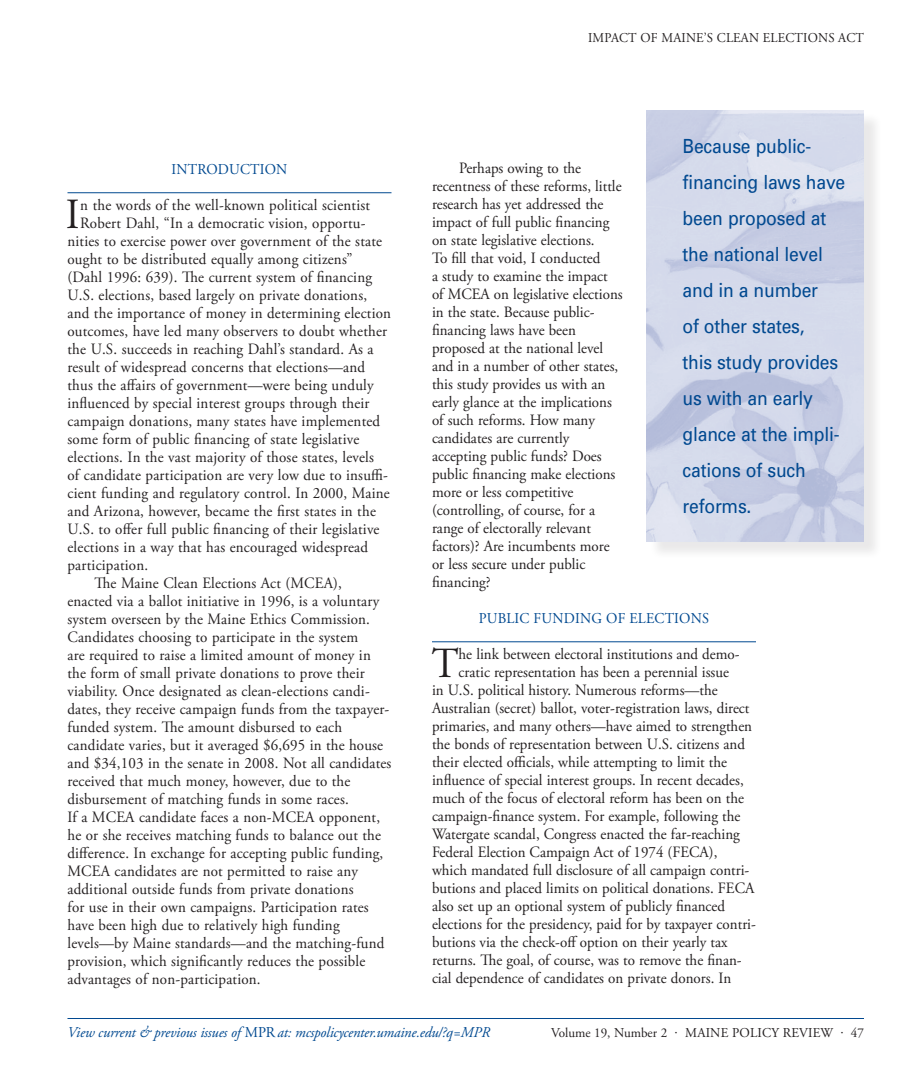
<style>
.page{position:relative;width:918px;height:1080px;background:#fff}
.page>*{position:absolute;margin:0;border:0;box-sizing:border-box;transform-origin:0 0}
._1stParagraph{font:42.9px "Adobe Garamond Pro";color:#231f20;scale:.95 1}
.Callout{font:19.5px/36px "Univers";letter-spacing:-.01em;color:#014990;scale:.9 1}
._1stParagraph-2{font:15.75px "Adobe Garamond Pro";color:#231f20;scale:.95 1}
.Body{font:15.75px/18px "Adobe Garamond Pro";letter-spacing:.01em;color:#231f20;scale:.95 1}
.t1{font:italic 15px "Adobe Garamond Pro";letter-spacing:-.01em;color:#014990}
.Subhead{font:15px "Adobe Garamond Pro";letter-spacing:.015em;color:#014990;scale:.95 1}
.PGheader_LFT{font:13.5px "Adobe Garamond Pro";letter-spacing:.015em;color:#231f20}
.PGheader_LFT-2{font:13.5px "Adobe Garamond Pro";letter-spacing:.015em;color:#231f20;scale:.95 1}
.s1{font-style:normal}
</style>
<div class="page">
<hr style="left:68px;top:1018px;width:796px;height:1px;background:#014990">
<hr style="left:68px;top:192px;width:324px;height:1px;background:#014990">
<hr style="left:432px;top:641px;width:324px;height:1px;background:#014990">
<div style="left:649px;top:112px;width:234px;height:448px;background:#231f20;opacity:.1"></div>
<img style="left:646px;top:110px;width:218px;height:431px">
<p class="Subhead" style="left:172px;top:161px;width:124px">INTRODUCTION</p>
<p class="_1stParagraph" style="left:66px;top:189px;width:16px">I</p>
<p class="_1stParagraph-2" style="left:80px;top:196px;width:307px">n the words of the well-known political scientist</p>
<p class="_1stParagraph-2" style="left:80px;top:214px;width:302px">Robert Dahl, “In a democratic vision, opportu-</p>
<p class="_1stParagraph-2" style="left:68px;top:232px;width:333px">nities to exercise power over government of the state</p>
<p class="_1stParagraph-2" style="left:68px;top:250px;width:301px">ought to be distributed equally among citizens”</p>
<p class="_1stParagraph-2" style="left:68px;top:268px;width:322px">(Dahl 1996: 639). The current system of financing</p>
<p class="_1stParagraph-2" style="left:68px;top:286px;width:317px">U.S. elections, based largely on private donations,</p>
<p class="_1stParagraph-2" style="left:68px;top:304px;width:342px">and the importance of money in determining election</p>
<p class="_1stParagraph-2" style="left:68px;top:322px;width:338px">outcomes, have led many observers to doubt whether</p>
<p class="_1stParagraph-2" style="left:68px;top:340px;width:324px">the U.S. succeeds in reaching Dahl’s standard. As a</p>
<p class="_1stParagraph-2" style="left:68px;top:358px;width:315px">result of widespread concerns that elections—and</p>
<p class="_1stParagraph-2" style="left:68px;top:376px;width:324px">thus the affairs of government—were being unduly</p>
<p class="_1stParagraph-2" style="left:68px;top:394px;width:320px">influenced by special interest groups through their</p>
<p class="_1stParagraph-2" style="left:68px;top:412px;width:331px">campaign donations, many states have implemented</p>
<p class="_1stParagraph-2" style="left:68px;top:430px;width:309px">some form of public financing of state legislative</p>
<p class="_1stParagraph-2" style="left:68px;top:448px;width:324px">elections. In the vast majority of those states, levels</p>
<p class="_1stParagraph-2" style="left:68px;top:466px;width:339px">of candidate participation are very low due to insuffi-</p>
<p class="_1stParagraph-2" style="left:68px;top:484px;width:341px">cient funding and regulatory control. In 2000, Maine</p>
<p class="_1stParagraph-2" style="left:68px;top:502px;width:326px">and Arizona, however, became the first states in the</p>
<p class="_1stParagraph-2" style="left:68px;top:520px;width:330px">U.S. to offer full public financing of their legislative</p>
<p class="_1stParagraph-2" style="left:68px;top:538px;width:318px">elections in a way that has encouraged widespread</p>
<p class="_1stParagraph-2" style="left:68px;top:556px;width:86px">participation.</p>
<p class="Body" style="left:68px;top:575px;width:342px;text-indent:27px">The Maine Clean Elections Act (MCEA),<br>enacted via a ballot initiative in 1996, is a voluntary system overseen by the Maine Ethics Commission.<br>Candidates choosing to participate in the system<br>are required to raise a limited amount of money in the form of small private donations to prove their viability. Once designated as clean-elections candi&shy;dates, they receive campaign funds from the taxpayer&shy;funded system. The amount disbursed to each candidate varies, but it averaged $6,695 in the house and $34,103 in the senate in 2008. Not all candidates received that much money, however, due to the disbursement of matching funds in some races.<br>If a MCEA candidate faces a non-MCEA opponent, he or she receives matching funds to balance out the difference. In exchange for accepting public funding, MCEA candidates are not permitted to raise any additional outside funds from private donations<br>for use in their own campaigns. Participation rates have been high due to relatively high funding levels—by Maine standards—and the matching-fund provision, which significantly reduces the possible advantages of non-participation.</p>
<p class="PGheader_LFT-2" style="left:588px;top:30px;width:292px">IMPACT OF MAINE’S CLEAN ELECTIONS ACT</p>
<p class="Callout" style="left:683px;top:128px;width:182px">Because public&shy;financing laws have been proposed at the national level and in a number<br>of other states,<br>this study provides us with an early glance at the impli&shy;cations of such reforms.</p>
<p class="Body" style="left:432px;top:160px;width:202px;text-indent:27px">Perhaps owing to the recentness of these reforms, little research has yet addressed the impact of full public financing on state legislative elections.<br>To fill that void, I conducted<br>a study to examine the impact of MCEA on legislative elections in the state. Because public&shy;financing laws have been proposed at the national level and in a number of other states, this study provides us with an early glance at the implications of such reforms. How many candidates are currently accepting public funds? Does public financing make elections more or less competitive (controlling, of course, for a range of electorally relevant factors)? Are incumbents more or less secure under public financing?</p>
<p class="Subhead" style="left:479px;top:610px;width:244px">PUBLIC FUNDING OF ELECTIONS</p>
<p class="_1stParagraph" style="left:432px;top:638px;width:30px">T</p>
<p class="_1stParagraph-2" style="left:459px;top:645px;width:297px">he link between electoral institutions and demo-</p>
<p class="_1stParagraph-2" style="left:459px;top:663px;width:286px">cratic representation has been a perennial issue</p>
<p class="_1stParagraph-2" style="left:432px;top:681px;width:302px">in U.S. political history. Numerous reforms—the</p>
<p class="_1stParagraph-2" style="left:432px;top:699px;width:336px">Australian (secret) ballot, voter-registration laws, direct</p>
<p class="_1stParagraph-2" style="left:432px;top:717px;width:338px">primaries, and many others—have aimed to strengthen</p>
<p class="_1stParagraph-2" style="left:432px;top:735px;width:331px">the bonds of representation between U.S. citizens and</p>
<p class="_1stParagraph-2" style="left:432px;top:753px;width:312px">their elected officials, while attempting to limit the</p>
<p class="_1stParagraph-2" style="left:432px;top:771px;width:330px">influence of special interest groups. In recent decades,</p>
<p class="_1stParagraph-2" style="left:432px;top:789px;width:330px">much of the focus of electoral reform has been on the</p>
<p class="_1stParagraph-2" style="left:432px;top:807px;width:326px">campaign-finance system. For example, following the</p>
<p class="_1stParagraph-2" style="left:432px;top:825px;width:326px">Watergate scandal, Congress enacted the far-reaching</p>
<p class="_1stParagraph-2" style="left:432px;top:843px;width:302px">Federal Election Campaign Act of 1974 (FECA),</p>
<p class="_1stParagraph-2" style="left:432px;top:861px;width:336px">which mandated full disclosure of all campaign contri-</p>
<p class="_1stParagraph-2" style="left:432px;top:879px;width:341px">butions and placed limits on political donations. FECA</p>
<p class="_1stParagraph-2" style="left:432px;top:897px;width:310px">also set up an optional system of publicly financed</p>
<p class="_1stParagraph-2" style="left:432px;top:915px;width:343px">elections for the presidency, paid for by taxpayer contri-</p>
<p class="_1stParagraph-2" style="left:432px;top:933px;width:313px">butions via the check-off option on their yearly tax</p>
<p class="_1stParagraph-2" style="left:432px;top:951px;width:328px">returns. The goal, of course, was to remove the finan-</p>
<p class="_1stParagraph-2" style="left:432px;top:969px;width:317px">cial dependence of candidates on private donors. In</p>
<p class="t1" style="left:68px;top:1023px;width:424px">View current &amp; previous issues of <span class="s1">MPR</span> at: mcspolicycenter.umaine.edu/?q=MPR</p>
<p class="PGheader_LFT" style="left:551px;top:1024px;width:314px">Volume 19, Number 2 · MAINE POLICY REVIEW · 47</p>
</div>
